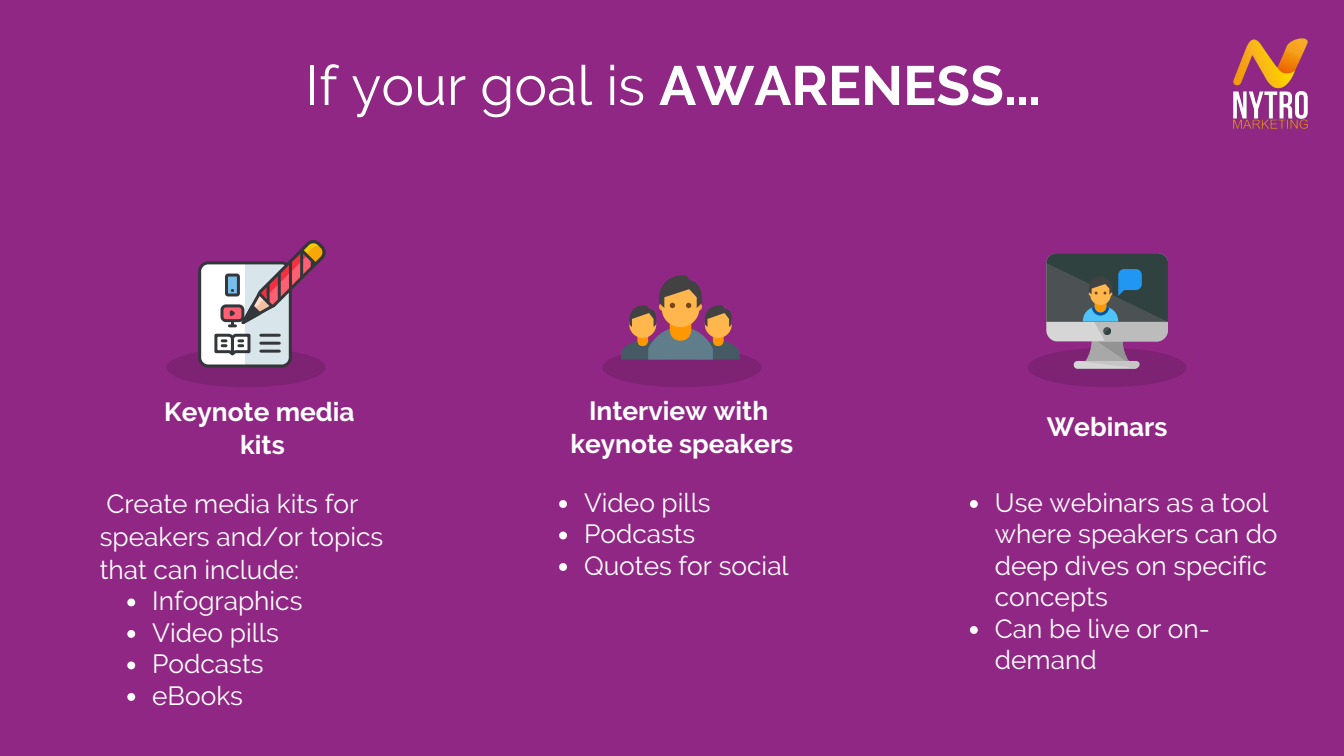
<style>
.page{position:relative;width:1344px;height:756px;background:#902784}
.page>*{position:absolute;margin:0;border:0;box-sizing:border-box;transform-origin:0 0}
.t1{font:55.12px "Raleway";color:#fff}
.t2{font:26.25px/31.5px "Raleway";color:#fff}
.t3{font:700 26.25px/32.9px "Raleway";color:#fff;text-align:center}
.s1{font-weight:700}
</style>
<div class="page">
<svg style="left:127px;top:598px;width:8px;height:8px"></svg>
<svg style="left:127px;top:630px;width:8px;height:8px"></svg>
<svg style="left:127px;top:662px;width:8px;height:7px"></svg>
<svg style="left:127px;top:693px;width:8px;height:8px"></svg>
<svg style="left:559px;top:500px;width:8px;height:8px"></svg>
<svg style="left:559px;top:532px;width:8px;height:7px"></svg>
<svg style="left:559px;top:563px;width:8px;height:8px"></svg>
<svg style="left:970px;top:500px;width:8px;height:8px"></svg>
<svg style="left:970px;top:626px;width:8px;height:8px"></svg>
<img style="left:1233px;top:38px;width:75px;height:91px">
<svg style="left:167px;top:240px;width:159px;height:147px"></svg>
<hr style="left:261px;top:334px;width:18px;height:3px;background:#33363a">
<hr style="left:261px;top:342px;width:18px;height:3px;background:#33363a">
<hr style="left:261px;top:350px;width:18px;height:3px;background:#33363a">
<svg style="left:603px;top:276px;width:158px;height:111px"></svg>
<svg style="left:1028px;top:253px;width:158px;height:134px"></svg>
<h1 class="t1" style="left:306px;top:54px;width:737px">If your goal is <span class="s1">AWARENESS...</span></h1>
<p class="t3" style="left:164px;top:396px;width:192px">Keynote media kits</p>
<p class="t2" style="left:106px;top:488px;width:253px">Create media kits for</p>
<p class="t2" style="left:100px;top:521px;width:285px">speakers and/or topics</p>
<p class="t2" style="left:100px;top:554px;width:201px">that can include:</p>
<p class="t2" style="left:152px;top:585px;width:152px">Infographics</p>
<p class="t2" style="left:152px;top:617px;width:128px">Video pills</p>
<p class="t2" style="left:152px;top:648px;width:113px">Podcasts</p>
<p class="t2" style="left:152px;top:680px;width:92px">eBooks</p>
<p class="t3" style="left:570px;top:394px;width:224px">Interview with keynote speakers</p>
<p class="t2" style="left:584px;top:487px;width:206px">Video pills<br>Podcasts<br>Quotes for social</p>
<p class="t3" style="left:1047px;top:410px;width:122px">Webinars</p>
<p class="t2" style="left:995px;top:487px;width:284px">Use webinars as a tool where speakers can do deep dives on specific concepts<br>Can be live or on&shy;demand</p>
</div>
